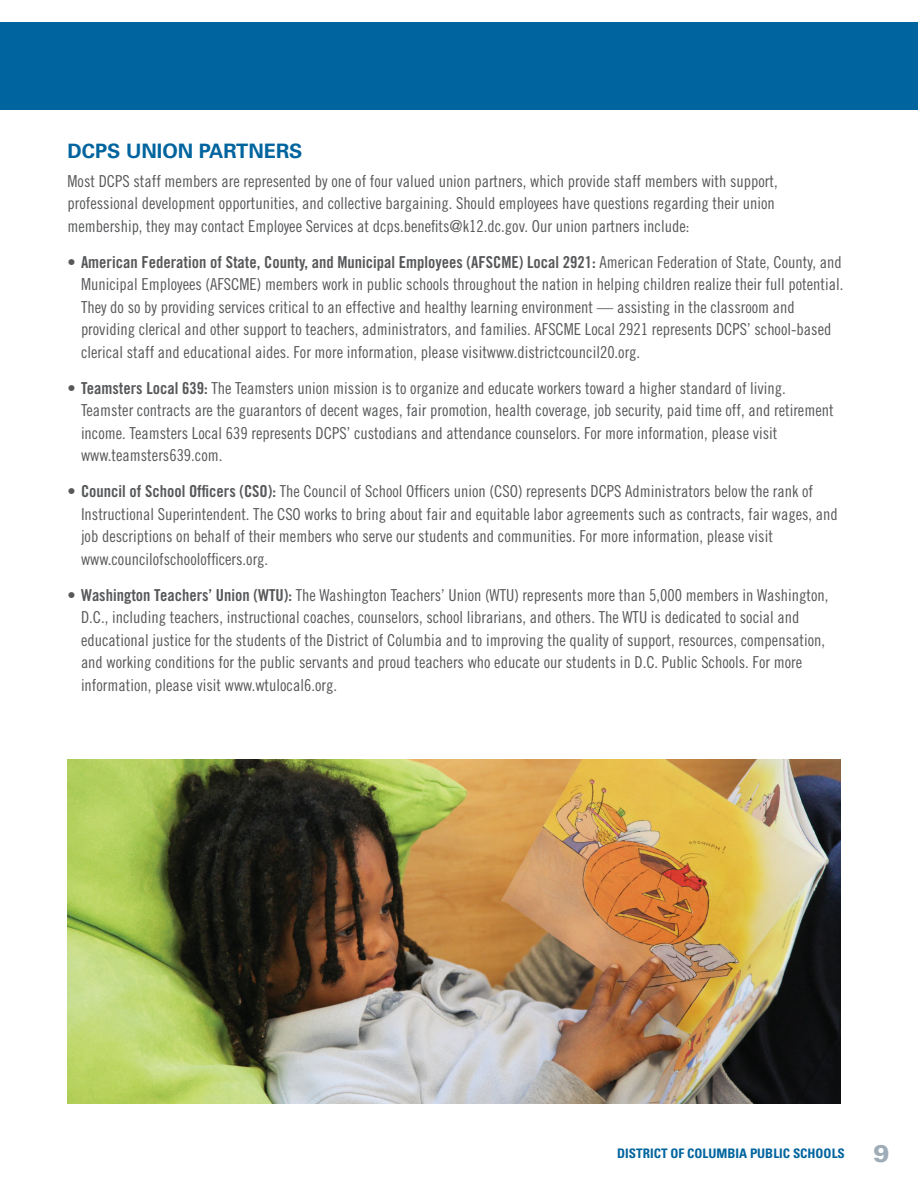
<style>
.page{position:relative;width:918px;height:1188px;background:#fff}
.page>*{position:absolute;margin:0;border:0;box-sizing:border-box;transform-origin:0 0}
.Subhead_1{font:700 19.8px "Univers LT Std";color:#00649e}
.Body_Text{font:16.5px/22.5px "Trade Gothic LT Std Cn 18";color:#57585a}
.t1{font:700 condensed 13.2px "Univers LT Std";color:#00649e}
.s1{font-family:"Trade Gothic LT Std Bd Cn 20"}
.s2{font-weight:900;font-stretch:normal;font-size:24px;color:#9eacb7}
</style>
<div class="page">
<div style="left:0;top:23px;width:918px;height:87px;background:#00649e"></div>
<img style="left:68px;top:759px;width:773px;height:345px">
<p class="Subhead_1" style="left:68px;top:139px;width:236px">DCPS UNION PARTNERS</p>
<p class="Body_Text" style="left:68px;top:170px;width:712px">Most DCPS staff members are represented by one of four valued union partners, which provide staff members with support, professional development opportunities, and collective bargaining. Should employees have questions regarding their union membership, they may contact Employee Services at dcps.benefits@k12.dc.gov. Our union partners include:</p>
<p class="Body_Text" style="left:81px;top:251px;width:764px;text-indent:-14px"><span class="s1">• American Federation of State, County, and Municipal Employees (AFSCME) Local 2921:</span> American Federation of State, County, and Municipal Employees (AFSCME) members work in public schools throughout the nation in helping children realize their full potential.<br>They do so by providing services critical to an effective and healthy learning environment — assisting in the classroom and providing clerical and other support to teachers, administrators, and families. AFSCME Local 2921 represents DCPS’ school-based clerical staff and educational aides. For more information, please visitwww.districtcouncil20.org.</p>
<p class="Body_Text" style="left:81px;top:377px;width:754px;text-indent:-14px"><span class="s1">• Teamsters Local 639:</span> The Teamsters union mission is to organize and educate workers toward a higher standard of living.<br>Teamster contracts are the guarantors of decent wages, fair promotion, health coverage, job security, paid time off, and retirement income. Teamsters Local 639 represents DCPS’ custodians and attendance counselors. For more information, please visit www.teamsters639.com.</p>
<p class="Body_Text" style="left:81px;top:480px;width:758px;text-indent:-14px"><span class="s1">• Council of School Officers (CSO):</span> The Council of School Officers union (CSO) represents DCPS Administrators below the rank of Instructional Superintendent. The CSO works to bring about fair and equitable labor agreements such as contracts, fair wages, and job descriptions on behalf of their members who serve our students and communities. For more information, please visit www.councilofschoolofficers.org.</p>
<p class="Body_Text" style="left:81px;top:584px;width:749px;text-indent:-14px"><span class="s1">• Washington Teachers’ Union (WTU):</span> The Washington Teachers’ Union (WTU) represents more than 5,000 members in Washington, D.C., including teachers, instructional coaches, counselors, school librarians, and others. The WTU is dedicated to social and educational justice for the students of the District of Columbia and to improving the quality of support, resources, compensation, and working conditions for the public servants and proud teachers who educate our students in D.C. Public Schools. For more information, please visit www.wtulocal6.org.</p>
<p class="t1" style="left:617px;top:1145px;width:274px">DISTRICT OF COLUMBIA PUBLIC SCHOOLS <span class="s2">9</span></p>
</div>
